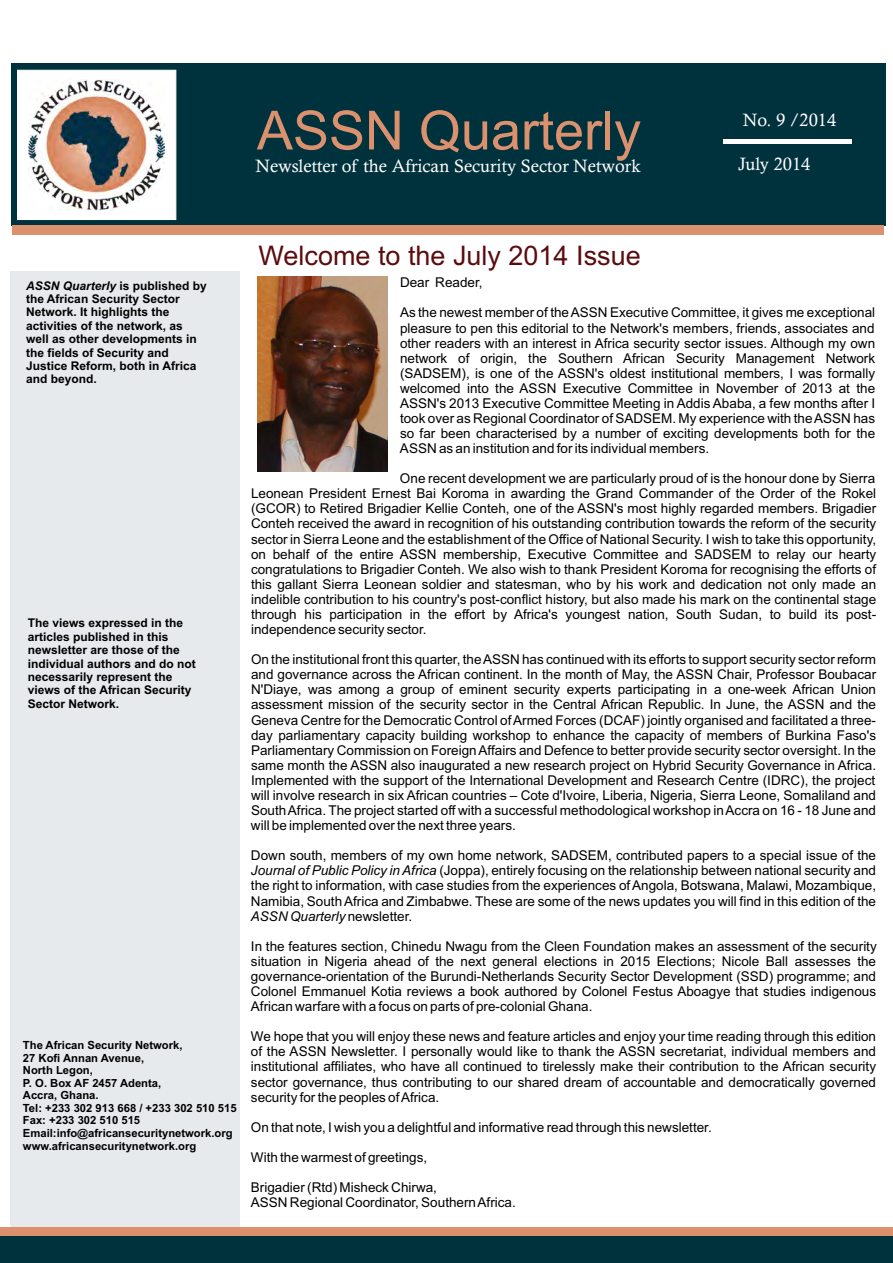
<style>
.page{position:relative;width:893px;height:1263px;background:#fff}
.page>*{position:absolute;margin:0;border:0;box-sizing:border-box;transform-origin:0 0}
.t1{font:54px "Arial";color:#db916e}
.t2{font:27px "Arial";color:#5b0c0e}
.t3{font:18px "Calisto";color:#fff}
.t4{font:13.5px/15.1px "Arial";color:#000;text-align:justify}
.t5{font:700 12px/13.4px "Arial";color:#000}
.t6{font:700 11.25px/12.6px "Arial";color:#000}
.s1{font-style:italic}
</style>
<div class="page">
<div style="left:11px;top:63px;width:874px;height:163px;background:#00323e"></div>
<div style="left:10px;top:271px;width:229px;height:956px;background:#e7eaec"></div>
<div style="left:17px;top:70px;width:159px;height:150px;background:#fff;border:1px solid #fff"></div>
<img style="left:28px;top:80px;width:136px;height:131px">
<div style="left:12px;top:225px;width:871px;height:10px;background:#db916e"></div>
<div style="left:0;top:1227px;width:893px;height:9px;background:#db916e"></div>
<div style="left:0;top:1236px;width:893px;height:27px;background:#00323e"></div>
<div style="left:723px;top:139px;width:128px;height:5px;background:#fff"></div>
<img style="left:257px;top:276px;width:131px;height:196px">
<h1 class="t1" style="left:257px;top:110px;width:386px">ASSN Quarterly</h1>
<h3 class="t3" style="left:255px;top:159px;width:387px">Newsletter of the African Security Sector Network</h3>
<h3 class="t3" style="left:743px;top:113px;width:95px">No. 9 /2014</h3>
<h3 class="t3" style="left:738px;top:158px;width:74px">July 2014</h3>
<p class="t5" style="left:26px;top:280px;width:182px"><span class="s1">ASSN Quarterly</span> is published by the African Security Sector<br>Network. It highlights the activities of the network, as well as other developments in the fields of Security and<br>Justice Reform, both in Africa and beyond.</p>
<p class="t5" style="left:28px;top:618px;width:170px">The views expressed in the articles published in this newsletter are those of the individual authors and do not necessarily represent the views of the African Security<br>Sector Network.</p>
<p class="t6" style="left:23px;top:1040px;width:215px">The African Security Network,<br>27 Kofi Annan Avenue,<br>North Legon,<br>P. O. Box AF 2457 Adenta,<br>Accra, Ghana.<br>Tel: +233 302 913 668 / +233 302 510 515<br>Fax: +233 302 510 515<br>Email:info@africansecuritynetwork.org www.africansecuritynetwork.org</p>
<h2 class="t2" style="left:258px;top:245px;width:384px">Welcome to the July 2014 Issue</h2>
<p class="t4" style="left:400px;top:276px;width:84px">Dear Reader,</p>
<p class="t4" style="left:400px;top:306px;width:477px">As the newest member of the ASSN Executive Committee, it gives me exceptional pleasure to pen this editorial to the Network's members, friends, associates and other readers with an interest in Africa security sector issues. Although my own network of origin, the Southern African Security Management Network (SADSEM), is one of the ASSN's oldest institutional members, I was formally welcomed into the ASSN Executive Committee in November of 2013 at the ASSN's 2013 Executive Committee Meeting in Addis Ababa, a few months after I took over as Regional Coordinator of SADSEM. My experience with the ASSN has so far been characterised by a number of exciting developments both for the ASSN as an institution and for its individual members.</p>
<p class="t4" style="left:251px;top:472px;width:627px;text-indent:149px">One recent development we are particularly proud of is the honour done by Sierra Leonean President Ernest Bai Koroma in awarding the Grand Commander of the Order of the Rokel (GCOR) to Retired Brigadier Kellie Conteh, one of the ASSN's most highly regarded members. Brigadier Conteh received the award in recognition of his outstanding contribution towards the reform of the security sector in Sierra Leone and the establishment of the Office of National Security. I wish to take this opportunity, on behalf of the entire ASSN membership, Executive Committee and SADSEM to relay our hearty congratulations to Brigadier Conteh. We also wish to thank President Koroma for recognising the efforts of this gallant Sierra Leonean soldier and statesman, who by his work and dedication not only made an indelible contribution to his country's post-conflict history, but also made his mark on the continental stage through his participation in the effort by Africa's youngest nation, South Sudan, to build its post&shy;independence security sector.</p>
<p class="t4" style="left:251px;top:653px;width:627px">On the institutional front this quarter, the ASSN has continued with its efforts to support security sector reform and governance across the African continent. In the month of May, the ASSN Chair, Professor Boubacar N'Diaye, was among a group of eminent security experts participating in a one-week African Union assessment mission of the security sector in the Central African Republic. In June, the ASSN and the Geneva Centre for the Democratic Control of Armed Forces (DCAF) jointly organised and facilitated a three&shy;day parliamentary capacity building workshop to enhance the capacity of members of Burkina Faso's Parliamentary Commission on Foreign Affairs and Defence to better provide security sector oversight. In the same month the ASSN also inaugurated a new research project on Hybrid Security Governance in Africa.<br>Implemented with the support of the International Development and Research Centre (IDRC), the project will involve research in six African countries – Cote d'Ivoire, Liberia, Nigeria, Sierra Leone, Somaliland and South Africa. The project started off with a successful methodological workshop in Accra on 16 - 18 June and will be implemented over the next three years.</p>
<p class="t4" style="left:251px;top:849px;width:627px">Down south, members of my own home network, SADSEM, contributed papers to a special issue of the <span class="s1">Journal of Public Policy in Africa</span> (Joppa), entirely focusing on the relationship between national security and the right to information, with case studies from the experiences of Angola, Botswana, Malawi, Mozambique, Namibia, South Africa and Zimbabwe. These are some of the news updates you will find in this edition of the <span class="s1">ASSN Quarterly</span> newsletter.</p>
<p class="t4" style="left:251px;top:940px;width:627px">In the features section, Chinedu Nwagu from the Cleen Foundation makes an assessment of the security situation in Nigeria ahead of the next general elections in 2015 Elections; Nicole Ball assesses the governance-orientation of the Burundi-Netherlands Security Sector Development (SSD) programme; and Colonel Emmanuel Kotia reviews a book authored by Colonel Festus Aboagye that studies indigenous African warfare with a focus on parts of pre-colonial Ghana.</p>
<p class="t4" style="left:251px;top:1030px;width:627px">We hope that you will enjoy these news and feature articles and enjoy your time reading through this edition of the ASSN Newsletter. I personally would like to thank the ASSN secretariat, individual members and institutional affiliates, who have all continued to tirelessly make their contribution to the African security sector governance, thus contributing to our shared dream of accountable and democratically governed security for the peoples of Africa.</p>
<p class="t4" style="left:251px;top:1121px;width:462px">On that note, I wish you a delightful and informative read through this newsletter.</p>
<p class="t4" style="left:251px;top:1151px;width:178px">With the warmest of greetings,</p>
<p class="t4" style="left:251px;top:1181px;width:266px">Brigadier (Rtd) Misheck Chirwa,<br>ASSN Regional Coordinator, Southern Africa.</p>
</div>
